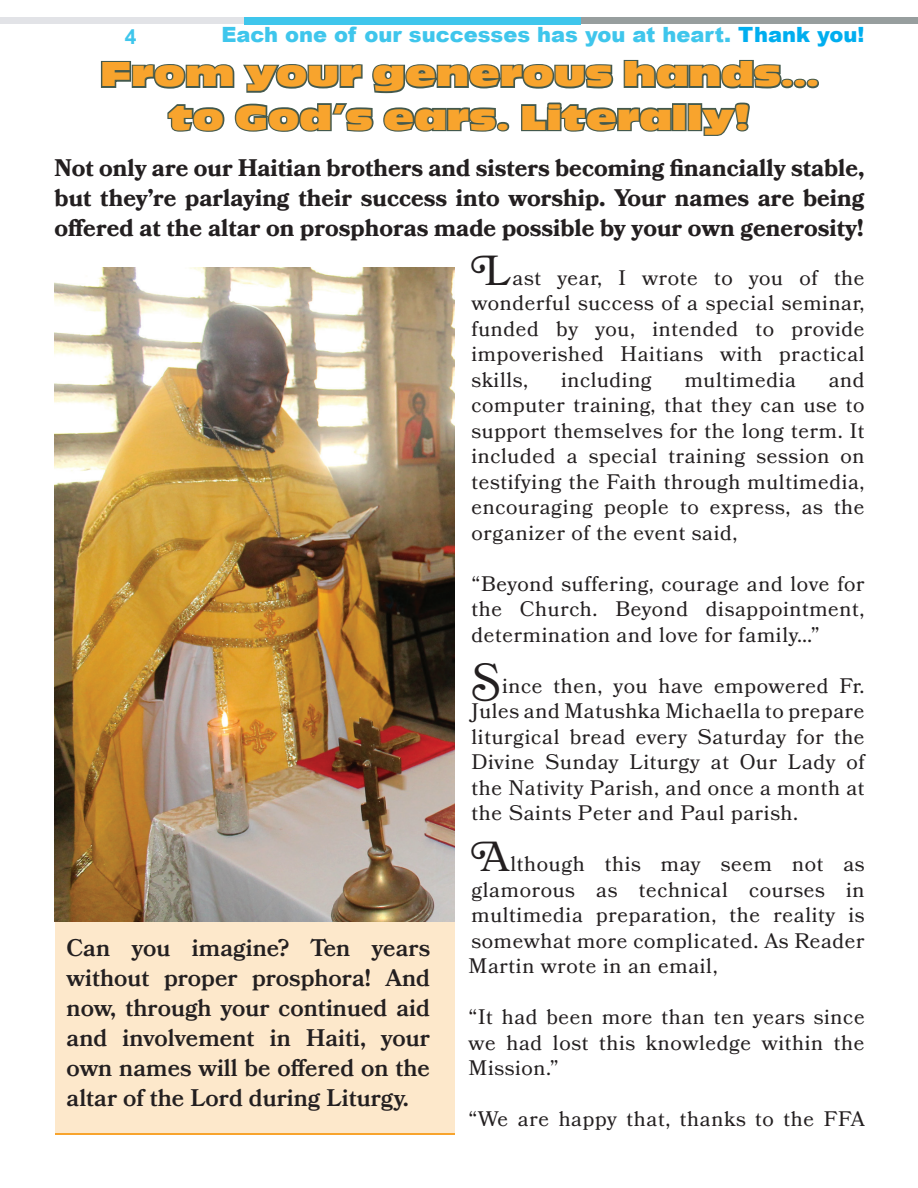
<style>
.page{position:relative;width:918px;height:1188px;background:#fff}
.page>*{position:absolute;margin:0;border:0;box-sizing:border-box;transform-origin:0 0}
.t1{font:36px "Antique Oli Nor D";color:#f8a42d}
.t2{font:700 24px/30px "Bookmania";color:#231f20;text-align:justify}
.t3{font:600 24px/30px "Bookmania";color:#231f20;text-align:justify}
.t4{font:21px/25.5px "Bookmania";letter-spacing:.03em;color:#231f20;text-align:justify}
.t5{font:900 21px "Arial";color:#3fc6ec}
.t6{font:700 21px "Arial";color:#3fc6ec}
.s1{color:#00aeef}
.s2{font-size:42px}
</style>
<div class="page">
<div style="left:55px;top:921px;width:400px;height:213px;background:#fde8cb"></div>
<div style="left:0;top:17px;width:244px;height:7px;background:#e2e3e7"></div>
<div style="left:245px;top:17px;width:336px;height:7px;background:#3fc6ec"></div>
<div style="left:581px;top:17px;width:337px;height:7px;background:#979e9e"></div>
<svg style="left:100px;top:59px;width:719px;height:77px"></svg>
<img style="left:54px;top:268px;width:401px;height:653px">
<hr style="left:55px;top:1133px;width:400px;height:2px;background:#f8a42d">
<p class="t6" style="left:125px;top:23px;width:13px">4</p>
<p class="t5" style="left:221px;top:20px;width:645px">Each one of our successes has you at heart. <span class="s1">Thank you!</span></p>
<p class="t1" style="left:100px;top:54px;width:721px">From your generous hands…</p>
<p class="t1" style="left:169px;top:97px;width:583px">to God’s ears. Literally!</p>
<p class="t2" style="left:55px;top:152px;width:812px">Not only are our Haitian brothers and sisters becoming financially stable, but they’re parlaying their success into worship. Your names are being offered at the altar on prosphoras made possible by your own generosity!</p>
<p class="t3" style="left:67px;top:933px;width:365px">Can you imagine? Ten years without proper prosphora! And now, through your continued aid and involvement in Haiti, your own names will be offered on the altar of the Lord during Liturgy.</p>
<p class="t4" style="left:472px;top:265px;width:395px"><span class="s2">L</span>ast year, I wrote to you of the wonderful success of a special seminar, funded by you, intended to provide impoverished Haitians with practical skills,</p>
<p class="t4" style="left:472px;top:367px;width:395px;text-indent:357px">and computer training, that they can use to support themselves for the long term. It included a special training session on testifying the Faith through multimedia, encouraging people to express, as the organizer of the event said,</p>
<p class="t4" style="left:472px;top:571px;width:395px">“Beyond suffering, courage and love for the Church. Beyond disappointment, determination and love for family…”</p>
<p class="t4" style="left:472px;top:673px;width:395px"><span class="s2">S</span>ince then, you have empowered Fr.<br>Jules and Matushka Michaella to prepare liturgical bread every Saturday for the Divine Sunday Liturgy at Our Lady of the Nativity Parish, and once a month at the Saints Peter and Paul parish.</p>
<p class="t4" style="left:469px;top:851px;width:398px"><span class="s2">A</span>lthough this may seem not as glamorous as technical courses in multimedia preparation, the reality is somewhat more complicated. As Reader Martin wrote in an email,</p>
<p class="t4" style="left:469px;top:1004px;width:398px">“It had been more than ten years since we had lost this knowledge within the Mission.”</p>
<p class="t4" style="left:469px;top:1106px;width:398px">“We are happy that, thanks to the FFA</p>
<p class="t4" style="left:561px;top:367px;width:92px">including</p>
<p class="t4" style="left:685px;top:367px;width:113px">multimedia</p>
</div>
